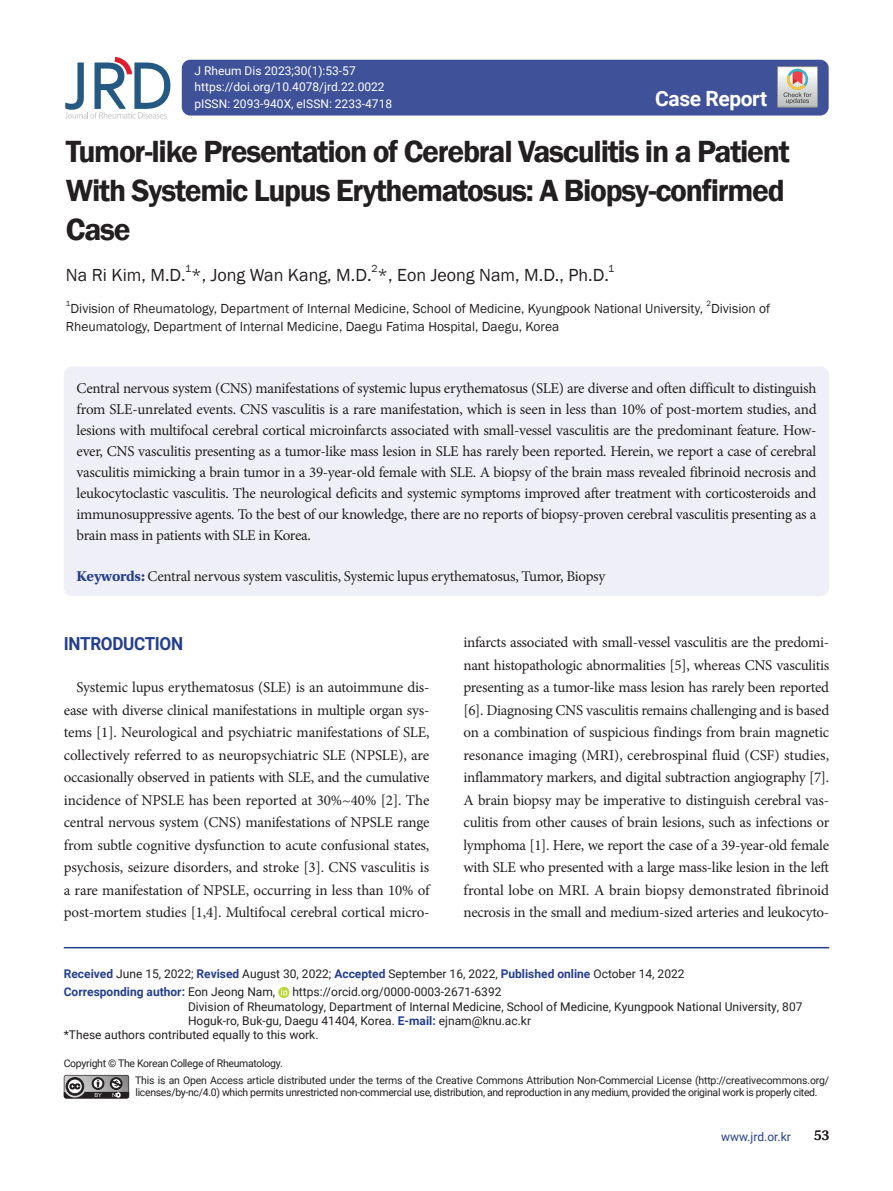
<style>
.page{position:relative;width:893px;height:1191px;background:#fff}
.page>*{position:absolute;margin:0;border:0;box-sizing:border-box;transform-origin:0 0}
.t1{font:600 31.5px/39px "Franklin Gothic";letter-spacing:-.04em;color:#231f20}
.t2{font:700 21px "Roboto";letter-spacing:-.02em;color:#fff}
.t3{font:18px "Franklin Gothic";color:#231f20}
.t4{font:700 18px "Roboto";letter-spacing:-.02em;color:#253f8e;scale:.95 1}
.t5{font:15px/22.5px "Minion Pro";letter-spacing:-.02em;color:#231f20;text-align:justify}
.t6{font:15px "Utopia Std Capt";color:#231f20}
.t7{font:13.5px "Franklin Gothic";color:#231f20}
.t8{font:12px/18.6px "Roboto";color:#231f20}
.t9{font:12px/16.5px "Roboto";color:#fff}
.t10{font:12px "Roboto";color:#253f8e}
.t11{font:10.5px/16.8px "Roboto";letter-spacing:-.03em;color:#231f20}
.t12{font:10.5px "Franklin Gothic";color:#231f20}
.t13{font:7.8px "Franklin Gothic";color:#231f20}
.s1{font-family:"Utopia Std";font-weight:700;color:#253f8e}
.s2{font-weight:700;color:#253f8e}
</style>
<div class="page">
<hr style="left:64px;top:947px;width:765px;height:1px;background:#253f8e">
<svg style="left:278px;top:987px;width:11px;height:11px"></svg>
<svg style="left:281px;top:988px;width:6px;height:7px"></svg>
<svg style="left:64px;top:1075px;width:65px;height:23px"></svg>
<svg style="left:65px;top:57px;width:105px;height:62px"></svg>
<div style="left:182px;top:60px;width:647px;height:56px;background:#3f5199;border-radius:9px"></div>
<div style="left:777px;top:66px;width:41px;height:41px;border:1px solid #888688"></div>
<svg style="left:777px;top:67px;width:41px;height:40px;background:#c9c4bf"></svg>
<div style="left:64px;top:366px;width:765px;height:230px;background:#eff0f7;border-radius:9px"></div>
<p class="t9" style="left:195px;top:62px;width:199px">J Rheum Dis 2023;30(1):53-57 https://doi.org/10.4078/jrd.22.0022 pISSN: 2093-940X, eISSN: 2233-4718</p>
<h2 class="t2" style="left:655px;top:84px;width:113px">Case Report</h2>
<h1 class="t1" style="left:66px;top:133px;width:726px">Tumor-like Presentation of Cerebral Vasculitis in a Patient<br>With Systemic Lupus Erythematosus: A Biopsy-confirmed<br>Case</h1>
<p class="t3" style="left:66px;top:264px;width:544px">Na Ri Kim, M.D. *, Jong Wan Kang, M.D. *, Eon Jeong Nam, M.D., Ph.D.</p>
<p class="t12" style="left:185px;top:262px;width:8px">1</p>
<p class="t12" style="left:371px;top:262px;width:8px">2</p>
<p class="t12" style="left:608px;top:262px;width:8px">1</p>
<p class="t13" style="left:66px;top:299px;width:6px">1</p>
<p class="t7" style="left:71px;top:300px;width:634px">Division of Rheumatology, Department of Internal Medicine, School of Medicine, Kyungpook National University,</p>
<p class="t13" style="left:706px;top:299px;width:6px">2</p>
<p class="t7" style="left:711px;top:300px;width:61px">Division of</p>
<p class="t7" style="left:66px;top:318px;width:495px">Rheumatology, Department of Internal Medicine, Daegu Fatima Hospital, Daegu, Korea</p>
<p class="t5" style="left:77px;top:378px;width:742px;line-height:21px">Central nervous system (CNS) manifestations of systemic lupus erythematosus (SLE) are diverse and often difficult to distinguish from SLE-unrelated events. CNS vasculitis is a rare manifestation, which is seen in less than 10% of post-mortem studies, and lesions with multifocal cerebral cortical microinfarcts associated with small-vessel vasculitis are the predominant feature. How&shy;ever, CNS vasculitis presenting as a tumor-like mass lesion in SLE has rarely been reported. Herein, we report a case of cerebral vasculitis mimicking a brain tumor in a 39-year-old female with SLE. A biopsy of the brain mass revealed fibrinoid necrosis and leukocytoclastic vasculitis. The neurological deficits and systemic symptoms improved after treatment with corticosteroids and immunosuppressive agents. To the best of our knowledge, there are no reports of biopsy-proven cerebral vasculitis presenting as a brain mass in patients with SLE in Korea.</p>
<p class="t5" style="left:77px;top:564px;width:530px"><span class="s1">Keywords:</span> Central nervous system vasculitis, Systemic lupus erythematosus, Tumor, Biopsy</p>
<p class="t4" style="left:64px;top:631px;width:127px">INTRODUCTION</p>
<p class="t5" style="left:64px;top:676px;width:367px;text-indent:13px">Systemic lupus erythematosus (SLE) is an autoimmune dis&shy;ease with diverse clinical manifestations in multiple organ sys&shy;tems [1]. Neurological and psychiatric manifestations of SLE, collectively referred to as neuropsychiatric SLE (NPSLE), are occasionally observed in patients with SLE, and the cumulative incidence of NPSLE has been reported at 30%~40% [2]. The central nervous system (CNS) manifestations of NPSLE range from subtle cognitive dysfunction to acute confusional states, psychosis, seizure disorders, and stroke [3]. CNS vasculitis is a rare manifestation of NPSLE, occurring in less than 10% of post-mortem studies [1,4]. Multifocal cerebral cortical micro-</p>
<p class="t5" style="left:463px;top:631px;width:367px">infarcts associated with small-vessel vasculitis are the predomi&shy;nant histopathologic abnormalities [5], whereas CNS vasculitis presenting as a tumor-like mass lesion has rarely been reported [6]. Diagnosing CNS vasculitis remains challenging and is based on a combination of suspicious findings from brain magnetic resonance imaging (MRI), cerebrospinal fluid (CSF) studies, inflammatory markers, and digital subtraction angiography [7].<br>A brain biopsy may be imperative to distinguish cerebral vas&shy;culitis from other causes of brain lesions, such as infections or lymphoma [1]. Here, we report the case of a 39-year-old female with SLE who presented with a large mass-like lesion in the left frontal lobe on MRI. A brain biopsy demonstrated fibrinoid necrosis in the small and medium-sized arteries and leukocyto-</p>
<p class="t8" style="left:64px;top:963px;width:622px"><span class="s2">Received</span> June 15, 2022; <span class="s2">Revised</span> August 30, 2022; <span class="s2">Accepted</span> September 16, 2022, <span class="s2">Published online</span> October 14, 2022<br><span class="s2">Corresponding author:</span> Eon Jeong Nam,</p>
<p class="t8" style="left:292px;top:982px;width:211px">https://orcid.org/0000-0003-2671-6392</p>
<p class="t8" style="left:188px;top:996px;width:616px">Division of Rheumatology, Department of Internal Medicine, School of Medicine, Kyungpook National University, 807</p>
<p class="t8" style="left:188px;top:1011px;width:344px">Hoguk-ro, Buk-gu, Daegu 41404, Korea. <span class="s2">E-mail:</span> ejnam@knu.ac.kr</p>
<p class="t8" style="left:64px;top:1025px;width:256px">*These authors contributed equally to this work.</p>
<p class="t11" style="left:135px;top:1054px;width:696px;text-indent:-71px">Copyright © The Korean College of Rheumatology.<br>This is an Open Access article distributed under the terms of the Creative Commons Attribution Non-Commercial License (http://creativecommons.org/</p>
<p class="t11" style="left:135px;top:1084px;width:684px">licenses/by-nc/4.0) which permits unrestricted non-commercial use, distribution, and reproduction in any medium, provided the original work is properly cited.</p>
<p class="t10" style="left:721px;top:1128px;width:71px">www.jrd.or.kr</p>
<p class="t6" style="left:814px;top:1126px;width:17px">53</p>
</div>
